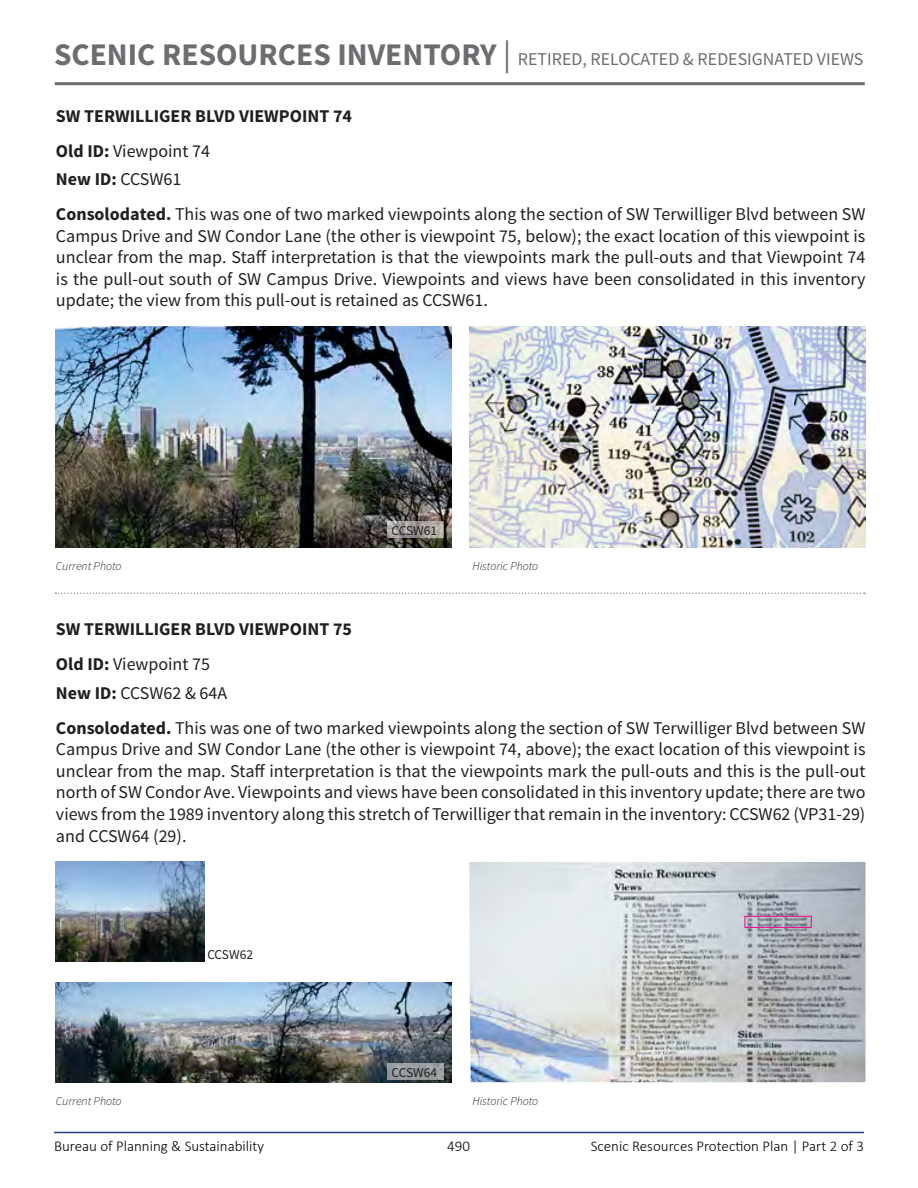
<style>
.page{position:relative;width:918px;height:1188px;background:#fff}
.page>*{position:absolute;margin:0;border:0;box-sizing:border-box;transform-origin:0 0}
.Body_Field_Fill_-_SS{font:18px/21.6px "Source Sans Pro";color:#231f20;text-align:justify}
.Body_Field_Fill_-_SS-2{font:700 18px "Source Sans Pro";color:#231f20}
.t1{font:18px "Source Sans Pro";color:#6c6d70}
.t2{font:300 15px "Calibri";color:#000}
.Calibri_11{font:13.5px "Source Sans Pro";color:#231f20}
.t3{font:italic 300 12px "Source Sans Pro";color:#231f20}
.s1{font-weight:700;font-size:31.5px}
.s2{font-size:33px}
.s3{font-weight:700}
.s4{font-weight:400}
</style>
<div class="page">
<hr style="left:54px;top:1132px;width:810px;height:1px;background:#253f8e">
<hr style="left:55px;top:82px;width:810px;height:3px;background:#6c6d70">
<img style="left:56px;top:327px;width:396px;height:220px">
<img style="left:470px;top:327px;width:395px;height:220px">
<svg style="left:56px;top:592px;width:809px;height:2px"></svg>
<img style="left:56px;top:983px;width:396px;height:99px">
<svg style="left:387px;top:1063px;width:57px;height:17px"></svg>
<svg style="left:387px;top:522px;width:57px;height:16px"></svg>
<img style="left:56px;top:862px;width:149px;height:99px">
<img style="left:470px;top:862px;width:396px;height:220px">
<div style="left:745px;top:916px;width:67px;height:12px;border:1px solid #ed028c"></div>
<p class="t1" style="left:54px;top:47px;width:811px"><span class="s1">SCENIC RESOURCES INVENTORY</span> <span class="s2">|</span> RETIRED, RELOCATED &amp; REDESIGNATED VIEWS</p>
<p class="Body_Field_Fill_-_SS-2" style="left:56px;top:104px;width:298px">SW TERWILLIGER BLVD VIEWPOINT 74</p>
<p class="Body_Field_Fill_-_SS" style="left:56px;top:140px;width:156px"><span class="s3">Old ID:</span> Viewpoint 74</p>
<p class="Body_Field_Fill_-_SS-2" style="left:56px;top:167px;width:127px">New ID: <span class="s4">CCSW61</span></p>
<p class="Body_Field_Fill_-_SS" style="left:56px;top:204px;width:811px"><span class="s3">Consolodated.</span> This was one of two marked viewpoints along the section of SW Terwilliger Blvd between SW Campus Drive and SW Condor Lane (the other is viewpoint 75, below); the exact location of this viewpoint is unclear from the map. Staff interpretation is that the viewpoints mark the pull-outs and that Viewpoint 74 is the pull-out south of SW Campus Drive. Viewpoints and views have been consolidated in this inventory update; the view from this pull-out is retained as CCSW61.</p>
<p class="Calibri_11" style="left:392px;top:523px;width:47px">CCSW61</p>
<p class="t3" style="left:56px;top:558px;width:67px">Current Photo</p>
<p class="t3" style="left:472px;top:558px;width:67px">Historic Photo</p>
<p class="Body_Field_Fill_-_SS-2" style="left:56px;top:618px;width:298px">SW TERWILLIGER BLVD VIEWPOINT 75</p>
<p class="Body_Field_Fill_-_SS" style="left:56px;top:654px;width:156px"><span class="s3">Old ID:</span> Viewpoint 75</p>
<p class="Body_Field_Fill_-_SS" style="left:56px;top:682px;width:173px"><span class="s3">New ID:</span> CCSW62 &amp; 64A</p>
<p class="Body_Field_Fill_-_SS" style="left:56px;top:717px;width:811px"><span class="s3">Consolodated.</span> This was one of two marked viewpoints along the section of SW Terwilliger Blvd between SW Campus Drive and SW Condor Lane (the other is viewpoint 74, above); the exact location of this viewpoint is unclear from the map. Staff interpretation is that the viewpoints mark the pull-outs and this is the pull-out north of SW Condor Ave. Viewpoints and views have been consolidated in this inventory update; there are two views from the 1989 inventory along this stretch of Terwilliger that remain in the inventory: CCSW62 (VP31-29) and CCSW64 (29).</p>
<p class="Calibri_11" style="left:207px;top:947px;width:47px">CCSW62</p>
<p class="Calibri_11" style="left:392px;top:1064px;width:47px">CCSW64</p>
<p class="t3" style="left:56px;top:1094px;width:67px">Current Photo</p>
<p class="t3" style="left:472px;top:1094px;width:67px">Historic Photo</p>
<p class="t2" style="left:54px;top:1137px;width:212px">Bureau of Planning &amp; Sustainability</p>
<p class="t2" style="left:447px;top:1137px;width:24px">490</p>
<p class="t2" style="left:591px;top:1137px;width:275px">Scenic Resources Protection Plan | Part 2 of 3</p>
</div>
